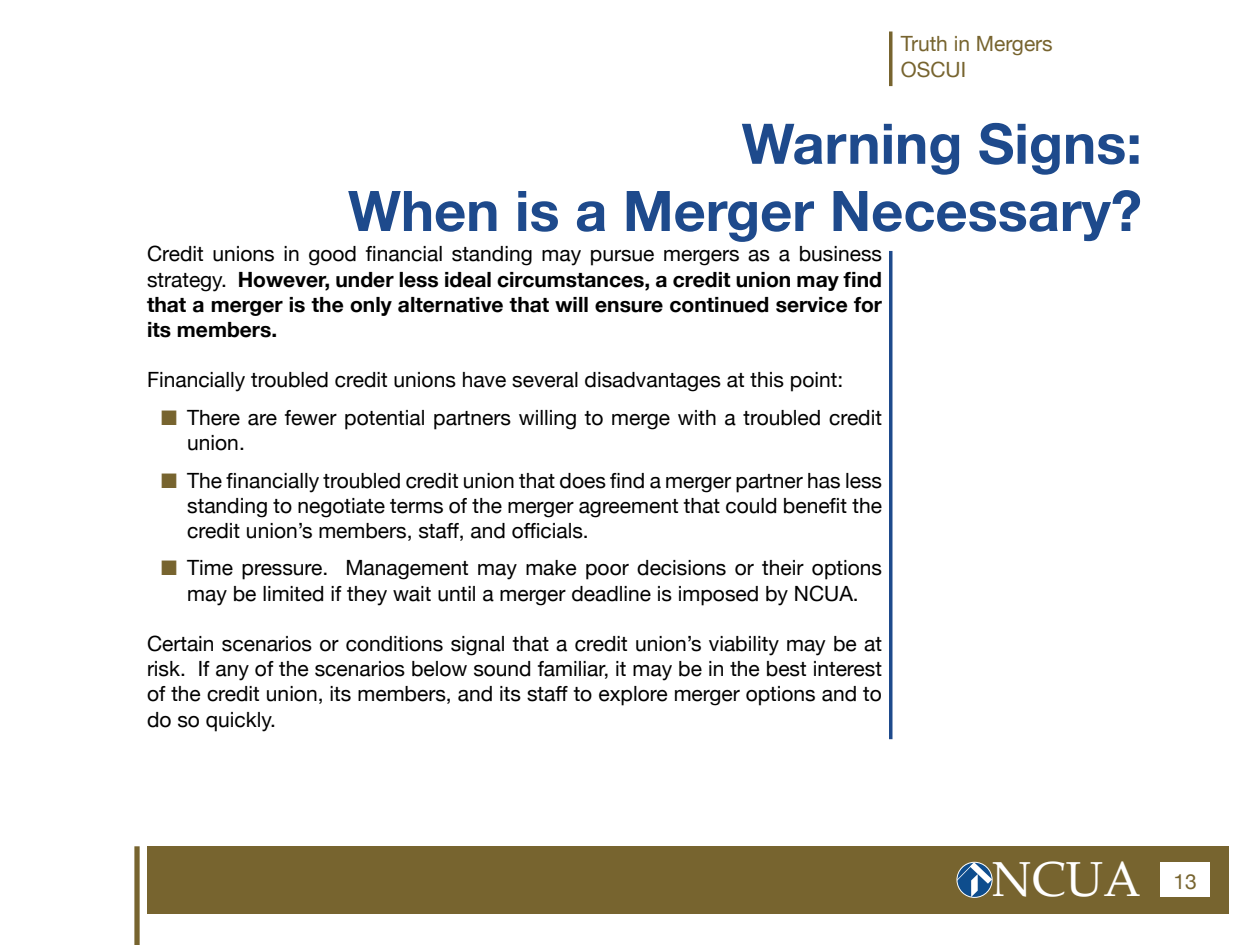
<style>
.page{position:relative;width:1260px;height:945px;background:#fff}
.page>*{position:absolute;margin:0;border:0;box-sizing:border-box;transform-origin:0 0}
.t1{font:700 56px/67.2px "Helvetica Neue";color:#1e4a8c;text-align:right}
.t2{font:48.12px "Palatino";color:#fff}
.t3{font:21px/25.2px "Helvetica Neue";color:#000;text-align:justify}
.t4{font:700 21px/25.2px "Helvetica Neue";color:#000;text-align:justify}
.t5{font:21px/25.2px "Helvetica Neue";color:#77642f}
.s1{font-weight:400}
.s2{color:#77642f}
</style>
<div class="page">
<div style="left:147px;top:846px;width:1081px;height:68px;background:#77642f"></div>
<div style="left:1160px;top:862px;width:50px;height:35px;background:#fff"></div>
<div style="left:134px;top:846px;width:6px;height:99px;background:#77642f"></div>
<hr style="left:889px;top:32px;width:3px;height:54px;background:#77642f">
<div style="left:957px;top:862px;width:35px;height:36px;background:#afa384;border-radius:50%"></div>
<div style="left:957px;top:862px;width:36px;height:36px;border:1px solid #fff;border-radius:50%"></div>
<svg style="left:957px;top:862px;width:35px;height:35px"></svg>
<hr style="left:889px;top:251px;width:3px;height:488px;background:#1e4a8c">
<p class="t5" style="left:901px;top:30px;width:153px">Truth in Mergers<br>OSCUI</p>
<h2 class="t1" style="left:348px;top:107px;width:795px">Warning Signs:<br>When is a Merger Necessary?</h2>
<p class="t4" style="left:147px;top:240px;width:737px"><span class="s1">Credit unions in good financial standing may pursue mergers as a business strategy.</span> However, under less ideal circumstances, a credit union may find that a merger is the only alternative that will ensure continued service for its members.</p>
<p class="t3" style="left:147px;top:366px;width:698px">Financially troubled credit unions have several disadvantages at this point:</p>
<p class="t3" style="left:187px;top:403px;width:696px;text-indent:-26px"><span class="s2">■</span> There are fewer potential partners willing to merge with a troubled credit union.</p>
<p class="t3" style="left:187px;top:466px;width:696px;text-indent:-26px"><span class="s2">■</span> The financially troubled credit union that does find a merger partner has less standing to negotiate terms of the merger agreement that could benefit the credit union’s members, staff, and officials.</p>
<p class="t3" style="left:161px;top:554px;width:723px;text-align:center"><span class="s2">■</span> Time pressure. Management may make poor decisions or their options may be limited if they wait until a merger deadline is imposed by NCUA.</p>
<p class="t3" style="left:147px;top:629px;width:737px">Certain scenarios or conditions signal that a credit union’s viability may be at risk. If any of the scenarios below sound familiar, it may be in the best interest of the credit union, its members, and its staff to explore merger options and to do so quickly.</p>
<h2 class="t2" style="left:992px;top:839px;width:151px">NCUA</h2>
<p class="t5" style="left:1173px;top:868px;width:25px">13</p>
</div>
